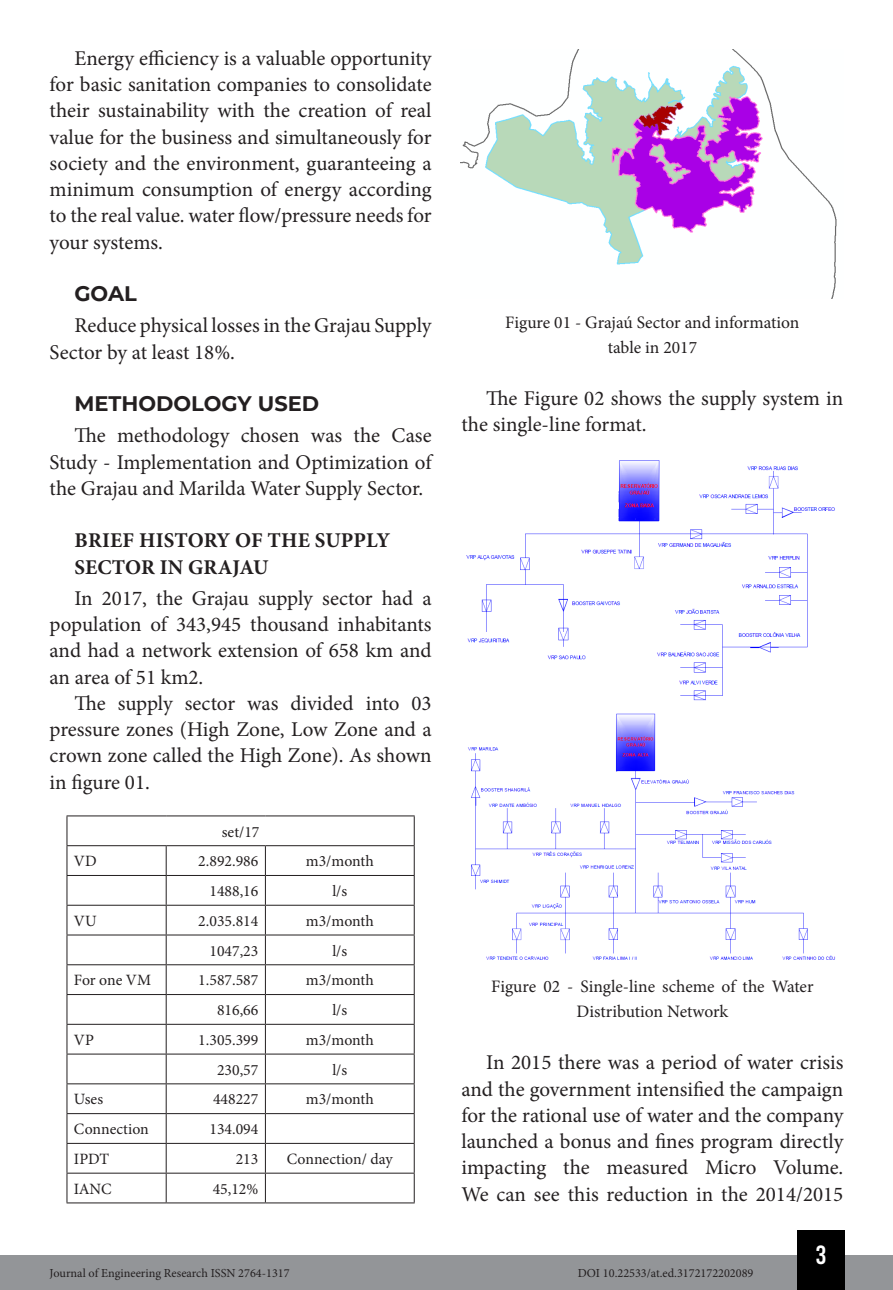
<style>
.page{position:relative;width:893px;height:1290px;background:#fff}
.page>*{position:absolute;margin:0;border:0;box-sizing:border-box;transform-origin:0 0}
.t1{font:26.25px "Bebas Kai";color:#fff}
.TXT{font:21px/26.2px "Minion Pro";letter-spacing:-.005em;color:#231f20;text-align:justify}
.SUB{font:700 21px/26.2px "Minion Pro";letter-spacing:.005em;color:#231f20}
.TITULO{font:700 21px "Montserrat";color:#231f20}
.Info_Imagem{font:17.5px/24.5px "Minion Pro";color:#231f20;text-align:center}
.Tabela{font:15.75px "Minion Pro";color:#231f20}
.t2{font:12.25px "Minion Pro";color:#231f20}
</style>
<div class="page">
<div style="left:0;top:1255px;width:893px;height:35px;background:#939598"></div>
<div style="left:797px;top:1230px;width:48px;height:60px;background:#000"></div>
<hr style="left:67px;top:815px;width:99px;height:1px;background:#231f20">
<hr style="left:166px;top:815px;width:99px;height:1px;background:#231f20">
<hr style="left:265px;top:815px;width:150px;height:1px;background:#231f20">
<hr style="left:67px;top:845px;width:99px;height:1px;background:#231f20">
<hr style="left:166px;top:845px;width:99px;height:1px;background:#231f20">
<hr style="left:265px;top:845px;width:150px;height:1px;background:#231f20">
<hr style="left:67px;top:875px;width:99px;height:1px;background:#231f20">
<hr style="left:166px;top:875px;width:99px;height:1px;background:#231f20">
<hr style="left:265px;top:875px;width:150px;height:1px;background:#231f20">
<hr style="left:67px;top:905px;width:99px;height:1px;background:#231f20">
<hr style="left:166px;top:905px;width:99px;height:1px;background:#231f20">
<hr style="left:265px;top:905px;width:150px;height:1px;background:#231f20">
<hr style="left:67px;top:934px;width:99px;height:1px;background:#231f20">
<hr style="left:166px;top:934px;width:99px;height:1px;background:#231f20">
<hr style="left:265px;top:934px;width:150px;height:1px;background:#231f20">
<hr style="left:67px;top:964px;width:99px;height:1px;background:#231f20">
<hr style="left:166px;top:964px;width:99px;height:1px;background:#231f20">
<hr style="left:265px;top:964px;width:150px;height:1px;background:#231f20">
<hr style="left:67px;top:994px;width:99px;height:1px;background:#231f20">
<hr style="left:166px;top:994px;width:99px;height:1px;background:#231f20">
<hr style="left:265px;top:994px;width:150px;height:1px;background:#231f20">
<hr style="left:67px;top:1024px;width:99px;height:1px;background:#231f20">
<hr style="left:166px;top:1024px;width:99px;height:1px;background:#231f20">
<hr style="left:265px;top:1024px;width:150px;height:1px;background:#231f20">
<hr style="left:67px;top:1053px;width:99px;height:1px;background:#231f20">
<hr style="left:166px;top:1053px;width:99px;height:1px;background:#231f20">
<hr style="left:265px;top:1053px;width:150px;height:1px;background:#231f20">
<hr style="left:67px;top:1083px;width:99px;height:1px;background:#231f20">
<hr style="left:166px;top:1083px;width:99px;height:1px;background:#231f20">
<hr style="left:265px;top:1083px;width:150px;height:1px;background:#231f20">
<hr style="left:67px;top:1113px;width:99px;height:1px;background:#231f20">
<hr style="left:166px;top:1113px;width:99px;height:1px;background:#231f20">
<hr style="left:265px;top:1113px;width:150px;height:1px;background:#231f20">
<hr style="left:67px;top:1143px;width:99px;height:1px;background:#231f20">
<hr style="left:166px;top:1143px;width:99px;height:1px;background:#231f20">
<hr style="left:265px;top:1143px;width:150px;height:1px;background:#231f20">
<hr style="left:67px;top:1173px;width:99px;height:1px;background:#231f20">
<svg style="left:67px;top:816px;width:1px;height:386px"></svg>
<hr style="left:166px;top:1173px;width:99px;height:1px;background:#231f20">
<svg style="left:166px;top:846px;width:1px;height:356px"></svg>
<hr style="left:265px;top:1173px;width:150px;height:1px;background:#231f20">
<svg style="left:265px;top:846px;width:1px;height:356px"></svg>
<svg style="left:414px;top:816px;width:1px;height:386px"></svg>
<hr style="left:67px;top:1202px;width:99px;height:1px;background:#231f20">
<hr style="left:166px;top:1202px;width:99px;height:1px;background:#231f20">
<hr style="left:265px;top:1202px;width:150px;height:1px;background:#231f20">
<img style="left:461px;top:50px;width:376px;height:249px">
<img style="left:466px;top:460px;width:369px;height:241px">
<img style="left:468px;top:713px;width:368px;height:247px">
<p class="TXT" style="left:50px;top:45px;width:383px;text-indent:25px">Energy efficiency is a valuable opportunity for basic sanitation companies to consolidate their sustainability with the creation of real value for the business and simultaneously for society and the environment, guaranteeing a minimum consumption of energy according to the real value. water flow/pressure needs for your systems.</p>
<p class="TITULO" style="left:74px;top:279px;width:64px">GOAL</p>
<p class="TXT" style="left:50px;top:313px;width:383px;text-indent:25px">Reduce physical losses in the Grajau Supply<br>Sector by at least 18%.</p>
<p class="TITULO" style="left:74px;top:388px;width:246px">METHODOLOGY USED</p>
<p class="TXT" style="left:50px;top:423px;width:384px;text-indent:25px">The methodology chosen was the Case Study - Implementation and Optimization of the Grajau and Marilda Water Supply Sector.</p>
<p class="SUB" style="left:75px;top:527px;width:317px">BRIEF HISTORY OF THE SUPPLY<br>SECTOR IN GRAJAU</p>
<p class="TXT" style="left:50px;top:585px;width:383px;text-indent:25px">In 2017, the Grajau supply sector had a population of 343,945 thousand inhabitants and had a network extension of 658 km and an area of 51 km2.</p>
<p class="TXT" style="left:50px;top:690px;width:384px;text-indent:25px">The supply sector was divided into 03 pressure zones (High Zone, Low Zone and a crown zone called the High Zone). As shown in figure 01.</p>
<p class="Tabela" style="left:222px;top:821px;width:39px">set/17</p>
<p class="Tabela" style="left:74px;top:851px;width:24px">VD</p>
<p class="Tabela" style="left:198px;top:851px;width:62px">2.892.986</p>
<p class="Tabela" style="left:306px;top:851px;width:69px">m3/month</p>
<p class="Tabela" style="left:209px;top:880px;width:50px">1488,16</p>
<p class="Tabela" style="left:332px;top:880px;width:16px">l/s</p>
<p class="Tabela" style="left:74px;top:910px;width:24px">VU</p>
<p class="Tabela" style="left:198px;top:910px;width:62px">2.035.814</p>
<p class="Tabela" style="left:306px;top:910px;width:69px">m3/month</p>
<p class="Tabela" style="left:209px;top:940px;width:50px">1047,23</p>
<p class="Tabela" style="left:332px;top:940px;width:16px">l/s</p>
<p class="Tabela" style="left:74px;top:970px;width:79px">For one VM</p>
<p class="Tabela" style="left:198px;top:970px;width:62px">1.587.587</p>
<p class="Tabela" style="left:306px;top:970px;width:69px">m3/month</p>
<p class="Tabela" style="left:217px;top:999px;width:43px">816,66</p>
<p class="Tabela" style="left:332px;top:999px;width:16px">l/s</p>
<p class="Tabela" style="left:74px;top:1029px;width:21px">VP</p>
<p class="Tabela" style="left:198px;top:1029px;width:62px">1.305.399</p>
<p class="Tabela" style="left:306px;top:1029px;width:69px">m3/month</p>
<p class="Tabela" style="left:217px;top:1059px;width:43px">230,57</p>
<p class="Tabela" style="left:332px;top:1059px;width:16px">l/s</p>
<p class="Tabela" style="left:74px;top:1089px;width:31px">Uses</p>
<p class="Tabela" style="left:213px;top:1089px;width:47px">448227</p>
<p class="Tabela" style="left:306px;top:1089px;width:69px">m3/month</p>
<p class="Tabela" style="left:74px;top:1118px;width:76px">Connection</p>
<p class="Tabela" style="left:209px;top:1118px;width:50px">134.094</p>
<p class="Tabela" style="left:74px;top:1148px;width:37px">IPDT</p>
<p class="Tabela" style="left:236px;top:1148px;width:24px">213</p>
<p class="Tabela" style="left:287px;top:1148px;width:107px">Connection/ day</p>
<p class="Tabela" style="left:74px;top:1178px;width:39px">IANC</p>
<p class="Tabela" style="left:213px;top:1178px;width:47px">45,12%</p>
<p class="Info_Imagem" style="left:505px;top:310px;width:296px">Figure 01 - Grajaú Sector and information table in 2017</p>
<p class="TXT" style="left:461px;top:385px;width:383px;text-indent:25px">The Figure 02 shows the supply system in the single-line format.</p>
<p class="Info_Imagem" style="left:491px;top:974px;width:324px">Figure 02 - Single-line scheme of the Water<br>Distribution Network</p>
<p class="TXT" style="left:461px;top:1049px;width:383px;text-indent:25px">In 2015 there was a period of water crisis and the government intensified the campaign for the rational use of water and the company launched a bonus and fines program directly impacting the measured Micro Volume.<br>We can see this reduction in the 2014/2015</p>
<p class="t1" style="left:816px;top:1241px;width:12px">3</p>
<p class="t2" style="left:50px;top:1265px;width:242px">Journal of Engineering Research ISSN 2764-1317</p>
<p class="t2" style="left:578px;top:1265px;width:177px">DOI 10.22533/at.ed.3172172202089</p>
</div>
